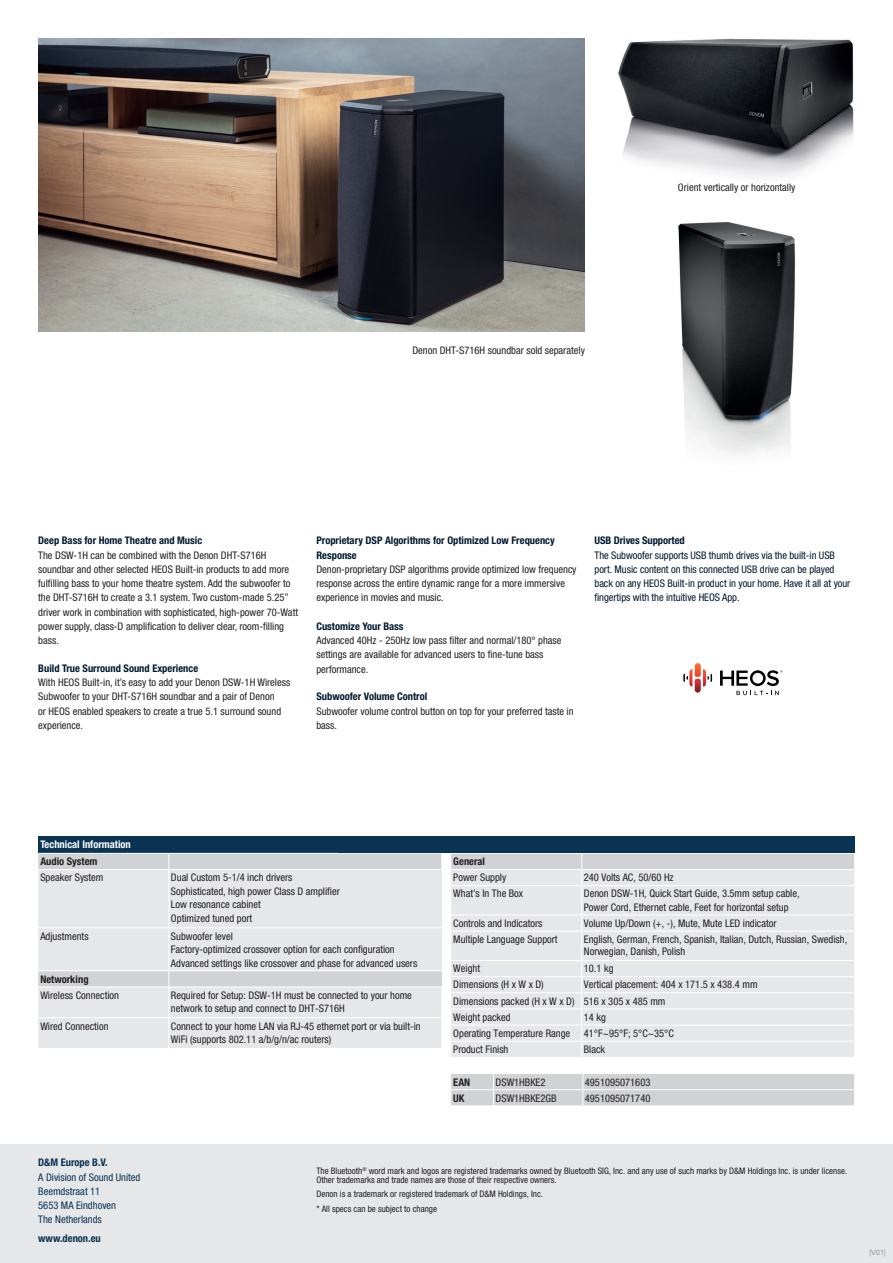
<style>
.page{position:relative;width:893px;height:1263px;background:#fff}
.page>*{position:absolute;margin:0;border:0;box-sizing:border-box;transform-origin:0 0}
.t1{font:condensed 10.5px/14.2px "Helvetica Neue LT Std";color:#231f20}
.t2{font:condensed 10.5px/14.2px "Helvetica Neue LT Std";letter-spacing:-.005em;color:#00192f}
.t3{font:700 condensed 10.5px/14.2px "Helvetica Neue LT Std";color:#00192f}
.t4{font:condensed 10.5px/14.2px "Helvetica Neue LTW1 G";color:#0a3354}
.t5{font:700 condensed 10.5px "Helvetica Neue LT Std";color:#231f20}
.t6{font:700 condensed 10.5px "Helvetica Neue LTW1 G";color:#0a3354}
.t7{font:700 condensed 10.5px "Helvetica Neue LT Std";color:#fff}
.t8{font:condensed 9px/9.8px "Helvetica Neue LT Std";color:#231f20}
.t9{font:7.5px "Helvetica Neue LT Std";color:#939598}
</style>
<div class="page">
<img style="left:678px;top:222px;width:118px;height:234px">
<img style="left:38px;top:38px;width:547px;height:293px">
<img style="left:619px;top:38px;width:235px;height:140px">
<img style="left:679px;top:183px;width:112px;height:1px">
<svg style="left:683px;top:663px;width:29px;height:30px"></svg>
<svg style="left:720px;top:670px;width:62px;height:25px"></svg>
<div style="left:0;top:1145px;width:893px;height:118px;background:#e6e7e9"></div>
<svg style="left:451px;top:854px;width:403px;height:203px;background:#e4e5e7"></svg>
<hr style="left:451px;top:869px;width:131px;height:1px;background:#fff">
<hr style="left:582px;top:869px;width:273px;height:1px;background:#fff">
<hr style="left:451px;top:914px;width:131px;height:1px;background:#fff">
<hr style="left:451px;top:931px;width:131px;height:1px;background:#fff">
<hr style="left:451px;top:960px;width:131px;height:1px;background:#fff">
<hr style="left:451px;top:976px;width:131px;height:1px;background:#fff">
<hr style="left:451px;top:992px;width:131px;height:1px;background:#fff">
<hr style="left:451px;top:1008px;width:131px;height:1px;background:#fff">
<hr style="left:451px;top:1025px;width:131px;height:1px;background:#fff">
<hr style="left:451px;top:1041px;width:131px;height:1px;background:#fff">
<hr style="left:582px;top:914px;width:273px;height:1px;background:#fff">
<hr style="left:582px;top:931px;width:273px;height:1px;background:#fff">
<hr style="left:582px;top:960px;width:273px;height:1px;background:#fff">
<hr style="left:582px;top:976px;width:273px;height:1px;background:#fff">
<hr style="left:582px;top:992px;width:273px;height:1px;background:#fff">
<hr style="left:582px;top:1008px;width:273px;height:1px;background:#fff">
<hr style="left:582px;top:1025px;width:273px;height:1px;background:#fff">
<hr style="left:582px;top:1041px;width:273px;height:1px;background:#fff">
<div style="left:38px;top:836px;width:404px;height:17px;background:#0a3354"></div>
<div style="left:38px;top:854px;width:403px;height:15px;background:#d1d2d4"></div>
<svg style="left:38px;top:870px;width:404px;height:178px;background:#e4e5e7"></svg>
<hr style="left:38px;top:927px;width:131px;height:1px;background:#fff">
<hr style="left:169px;top:927px;width:273px;height:1px;background:#fff">
<hr style="left:168px;top:870px;width:1px;height:57px;background:#fff">
<hr style="left:168px;top:928px;width:1px;height:42px;background:#fff">
<svg style="left:168px;top:971px;width:1px;height:15px"></svg>
<hr style="left:38px;top:970px;width:131px;height:1px;background:#fff">
<hr style="left:169px;top:970px;width:273px;height:1px;background:#fff">
<hr style="left:38px;top:986px;width:131px;height:1px;background:#fff">
<hr style="left:169px;top:986px;width:273px;height:1px;background:#fff">
<hr style="left:168px;top:987px;width:1px;height:30px;background:#fff">
<hr style="left:441px;top:987px;width:1px;height:30px;background:#fff">
<hr style="left:168px;top:1018px;width:1px;height:30px;background:#fff">
<hr style="left:441px;top:1018px;width:1px;height:30px;background:#fff">
<hr style="left:38px;top:1017px;width:131px;height:1px;background:#fff">
<hr style="left:169px;top:1017px;width:273px;height:1px;background:#fff">
<svg style="left:168px;top:854px;width:1px;height:15px"></svg>
<svg style="left:441px;top:854px;width:1px;height:15px"></svg>
<div style="left:451px;top:1074px;width:403px;height:32px;background:#d1d2d4"></div>
<div style="left:338px;top:836px;width:517px;height:17px;background:#0a3354"></div>
<p class="t1" style="left:412px;top:343px;width:174px">Denon DHT-S716H soundbar sold separately</p>
<p class="t1" style="left:678px;top:180px;width:119px">Orient vertically or horizontally</p>
<p class="t3" style="left:38px;top:533px;width:165px">Deep Bass for Home Theatre and Music</p>
<p class="t1" style="left:38px;top:548px;width:261px">The DSW-1H can be combined with the Denon DHT-S716H soundbar and other selected HEOS Built-in products to add more fulfilling bass to your home theatre system. Add the subwoofer to the DHT-S716H to create a 3.1 system. Two custom-made 5.25” driver work in combination with sophisticated, high-power 70-Watt power supply, class-D amplification to deliver clear, room-filling bass.</p>
<p class="t3" style="left:38px;top:661px;width:161px">Build True Surround Sound Experience</p>
<p class="t1" style="left:38px;top:675px;width:254px">With HEOS Built-in, it’s easy to add your Denon DSW-1H Wireless Subwoofer to your DHT-S716H soundbar and a pair of Denon<br>or HEOS enabled speakers to create a true 5.1 surround sound experience.</p>
<p class="t3" style="left:316px;top:533px;width:240px">Proprietary DSP Algorithms for Optimized Low Frequency<br>Response</p>
<p class="t1" style="left:316px;top:562px;width:262px">Denon-proprietary DSP algorithms provide optimized low frequency response across the entire dynamic range for a more immersive experience in movies and music.</p>
<p class="t3" style="left:316px;top:619px;width:89px">Customize Your Bass</p>
<p class="t1" style="left:316px;top:633px;width:247px">Advanced 40Hz - 250Hz low pass filter and normal/180° phase settings are available for advanced users to fine-tune bass performance.</p>
<p class="t3" style="left:316px;top:689px;width:112px">Subwoofer Volume Control</p>
<p class="t1" style="left:316px;top:704px;width:259px">Subwoofer volume control button on top for your preferred taste in bass.</p>
<p class="t3" style="left:595px;top:533px;width:92px">USB Drives Supported</p>
<p class="t2" style="left:595px;top:548px;width:257px">The Subwoofer supports USB thumb drives via the built-in USB port. Music content on this connected USB drive can be played back on any HEOS Built-in product in your home. Have it all at your fingertips with the intuitive HEOS App.</p>
<p class="t7" style="left:40px;top:837px;width:92px">Technical Information</p>
<p class="t5" style="left:40px;top:855px;width:59px">Audio System</p>
<p class="t1" style="left:40px;top:870px;width:65px">Speaker System</p>
<p class="t1" style="left:171px;top:871px;width:170px;line-height:13.5px">Dual Custom 5-1/4 inch drivers<br>Sophisticated, high power Class D amplifier<br>Low resonance cabinet<br>Optimized tuned port</p>
<p class="t1" style="left:40px;top:929px;width:50px">Adjustments</p>
<p class="t1" style="left:171px;top:929px;width:248px;line-height:13.5px">Subwoofer level<br>Factory-optimized crossover option for each configuration<br>Advanced settings like crossover and phase for advanced users</p>
<p class="t5" style="left:40px;top:972px;width:50px">Networking</p>
<p class="t1" style="left:40px;top:988px;width:80px">Wireless Connection</p>
<p class="t1" style="left:171px;top:988px;width:242px;line-height:13.5px">Required for Setup: DSW-1H must be connected to your home network to setup and connect to DHT-S716H</p>
<p class="t1" style="left:40px;top:1018px;width:70px">Wired Connection</p>
<p class="t1" style="left:171px;top:1019px;width:251px;line-height:13.5px">Connect to your home LAN via RJ-45 ethernet port or via built-in<br>WiFi (supports 802.11 a/b/g/n/ac routers)</p>
<p class="t5" style="left:453px;top:855px;width:33px">General</p>
<p class="t1" style="left:453px;top:870px;width:55px">Power Supply</p>
<p class="t1" style="left:584px;top:870px;width:91px">240 Volts AC, 50/60 Hz</p>
<p class="t1" style="left:453px;top:886px;width:71px">What’s In The Box</p>
<p class="t1" style="left:584px;top:887px;width:217px;line-height:13.5px">Denon DSW-1H, Quick Start Guide, 3.5mm setup cable,<br>Power Cord, Ethernet cable, Feet for horizontal setup</p>
<p class="t1" style="left:453px;top:916px;width:91px">Controls and Indicators</p>
<p class="t1" style="left:584px;top:916px;width:194px">Volume Up/Down (+, -), Mute, Mute LED indicator</p>
<p class="t1" style="left:453px;top:932px;width:106px">Multiple Language Support</p>
<p class="t1" style="left:584px;top:933px;width:265px;line-height:12px">English, German, French, Spanish, Italian, Dutch, Russian, Swedish,<br>Norwegian, Danish, Polish</p>
<p class="t1" style="left:453px;top:961px;width:28px">Weight</p>
<p class="t1" style="left:584px;top:961px;width:31px">10.1 kg</p>
<p class="t1" style="left:453px;top:977px;width:92px">Dimensions (H x W x D)</p>
<p class="t1" style="left:453px;top:976px;width:306px;line-height:16.2px;text-indent:131px">Vertical placement: 404 x 171.5 x 438.4 mm<br>Dimensions packed (H x W x D) 516 x 305 x 485 mm<br>Weight packed</p>
<p class="t1" style="left:584px;top:1010px;width:24px">14 kg</p>
<p class="t1" style="left:453px;top:1026px;width:119px">Operating Temperature Range</p>
<p class="t1" style="left:584px;top:1026px;width:91px">41°F~95°F; 5°C~35°C</p>
<p class="t1" style="left:453px;top:1042px;width:57px">Product Finish</p>
<p class="t1" style="left:584px;top:1042px;width:23px">Black</p>
<p class="t5" style="left:453px;top:1075px;width:18px">EAN</p>
<p class="t1" style="left:496px;top:1074px;width:51px">DSW1HBKE2</p>
<p class="t1" style="left:585px;top:1074px;width:67px">4951095071603</p>
<p class="t5" style="left:453px;top:1091px;width:13px">UK</p>
<p class="t1" style="left:496px;top:1091px;width:63px">DSW1HBKE2GB</p>
<p class="t1" style="left:585px;top:1091px;width:67px">4951095071740</p>
<p class="t6" style="left:38px;top:1156px;width:71px">D&amp;M Europe B.V.</p>
<p class="t4" style="left:38px;top:1170px;width:104px">A Division of Sound United<br>Beemdstraat 11<br>5653 MA Eindhoven<br>The Netherlands</p>
<p class="t6" style="left:38px;top:1232px;width:64px">www.denon.eu</p>
<p class="t8" style="left:316px;top:1165px;width:532px">The Bluetooth<sup>®</sup> word mark and logos are registered trademarks owned by Bluetooth SIG, Inc. and any use of such marks by D&amp;M Holdings Inc. is under license.<br>Other trademarks and trade names are those of their respective owners.</p>
<p class="t8" style="left:316px;top:1187px;width:228px;line-height:14px">Denon is a trademark or registered trademark of D&amp;M Holdings, Inc. * All specs can be subject to change</p>
<p class="t9" style="left:870px;top:1248px;width:18px">|V01|</p>
</div>
